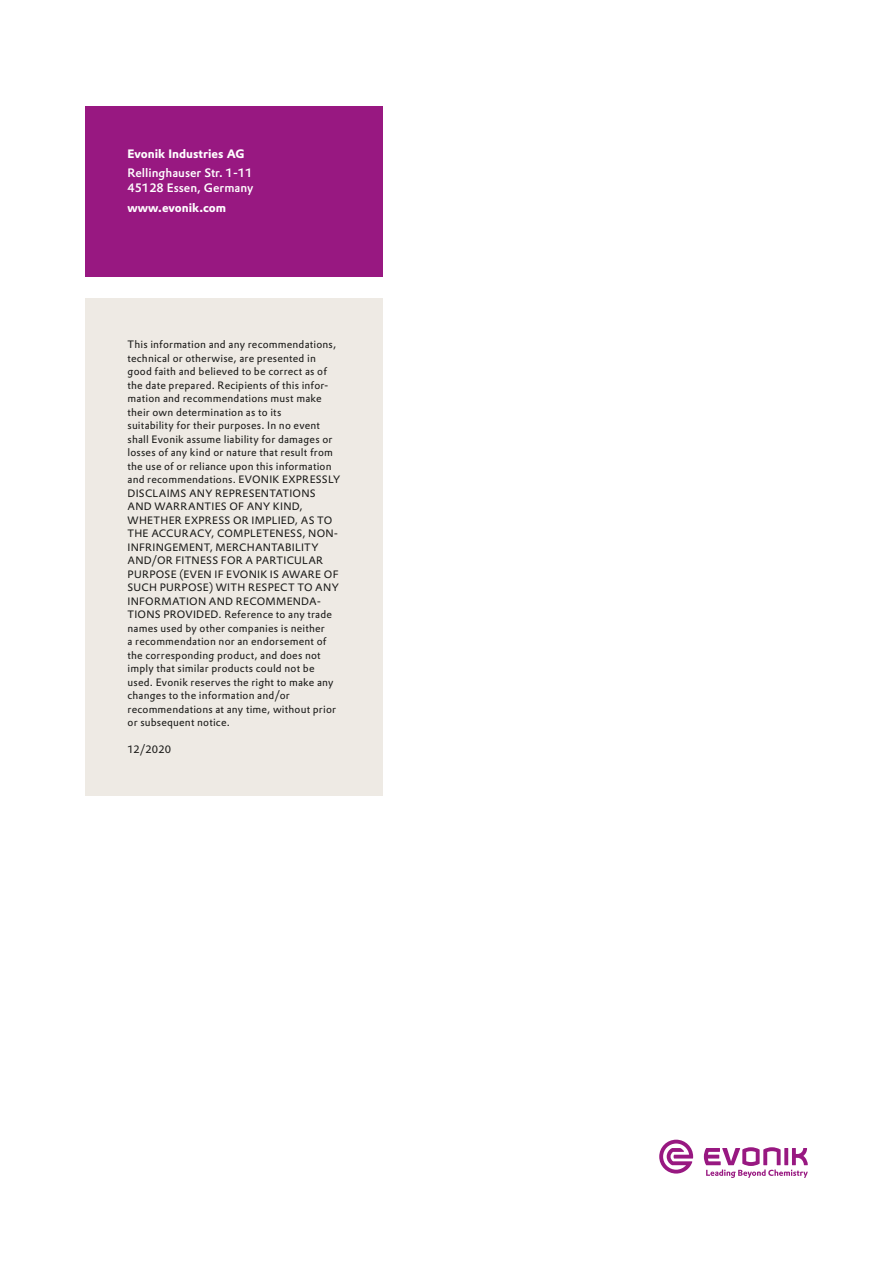
<style>
.page{position:relative;width:893px;height:1263px;background:#fff}
.page>*{position:absolute;margin:0;border:0;box-sizing:border-box;transform-origin:0 0}
.t1{font:500 12px/15px "Evonik Prokyon";color:#fff}
.t2{font:700 12px "Evonik Prokyon";color:#fff}
.t3{font:10.5px/13.5px "Evonik Prokyon";letter-spacing:.02em;color:#1a1a18}
</style>
<div class="page">
<svg style="left:704px;top:1147px;width:104px;height:31px"></svg>
<svg style="left:659px;top:1140px;width:34px;height:33px"></svg>
<div style="left:85px;top:106px;width:298px;height:170px;background:#981881"></div>
<div style="left:85px;top:298px;width:298px;height:498px;background:#eeeae4"></div>
<p class="t2" style="left:128px;top:144px;width:118px">Evonik Industries AG</p>
<p class="t1" style="left:128px;top:165px;width:127px">Rellinghauser Str. 1-11<br>45128 Essen, Germany</p>
<p class="t2" style="left:128px;top:198px;width:100px">www.evonik.com</p>
<p class="t3" style="left:128px;top:337px;width:214px">This information and any recommendations, technical or otherwise, are presented in good faith and believed to be correct as of the date prepared. Recipients of this infor&shy;mation and recommendations must make their own determination as to its<br>suitability for their purposes. In no event shall Evonik assume liability for damages or losses of any kind or nature that result from the use of or reliance upon this information and recommendations. EVONIK EXPRESSLY DISCLAIMS ANY REPRESENTATIONS AND WARRANTIES OF ANY KIND, WHETHER EXPRESS OR IMPLIED, AS TO THE ACCURACY, COMPLETENESS, NON-INFRINGEMENT, MERCHANTABILITY AND/OR FITNESS FOR A PARTICULAR PURPOSE (EVEN IF EVONIK IS AWARE OF SUCH PURPOSE) WITH RESPECT TO ANY INFORMATION AND RECOMMENDA-TIONS PROVIDED. Reference to any trade names used by other companies is neither<br>a recommendation nor an endorsement of the corresponding product, and does not imply that similar products could not be used. Evonik reserves the right to make any changes to the information and/or recommendations at any time, without prior or subsequent notice.</p>
<p class="t3" style="left:128px;top:742px;width:45px">12/2020</p>
</div>
